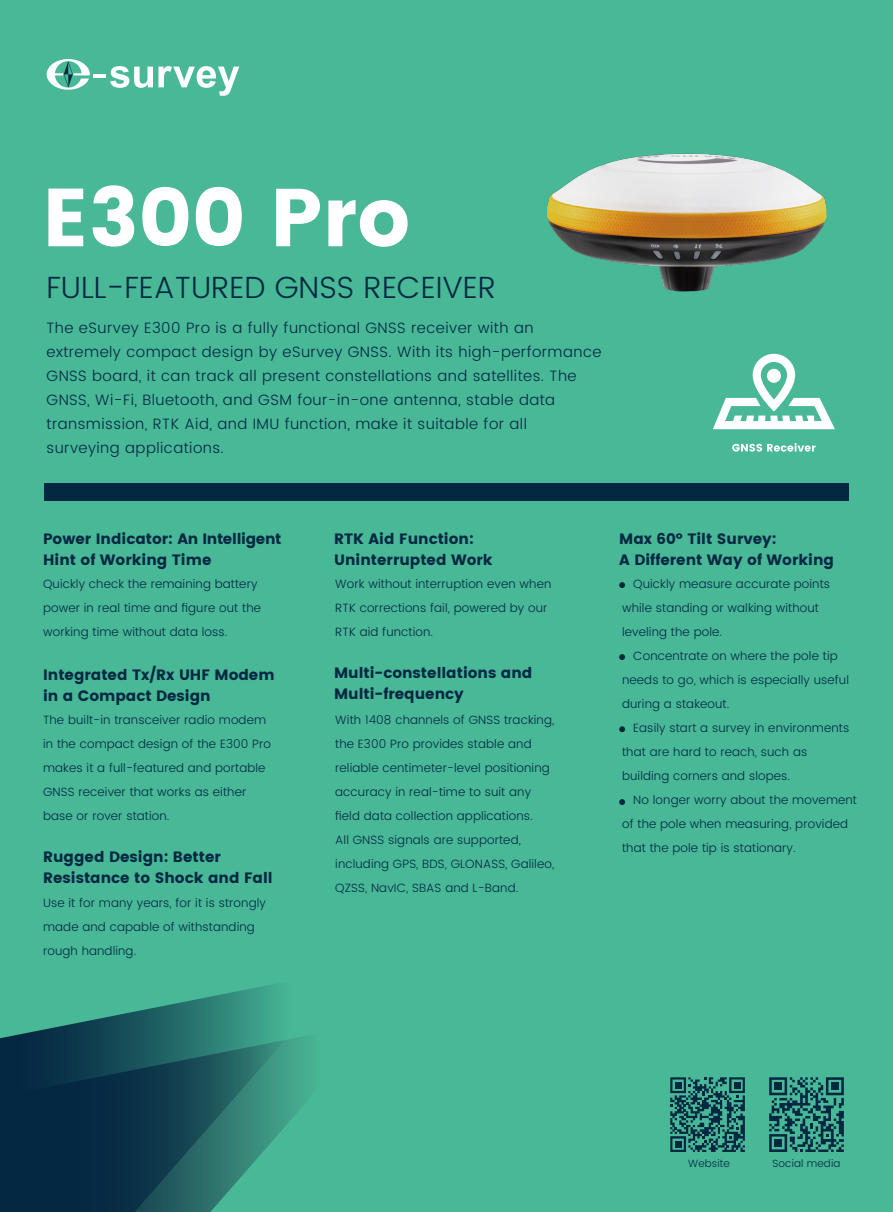
<style>
.page{position:relative;width:893px;height:1212px;background:#48b897}
.page>*{position:absolute;margin:0;border:0;box-sizing:border-box;transform-origin:0 0}
.t1{font:81.9px "Poppins";color:#fff}
.t2{font:300 30.6px "Poppins";color:#052842}
.t3{font:300 15px/24px "Poppins";letter-spacing:.03em;color:#052842}
.t4{font:15px/21px "Poppins";color:#052842}
.t5{font:300 12px/24px "Poppins";letter-spacing:.01em;color:#052842}
.t6{font:300 10.5px "Poppins";letter-spacing:.01em;color:#052842}
</style>
<div class="page">
<img style="left:547px;top:153px;width:280px;height:139px">
<div style="left:44px;top:483px;width:805px;height:18px;background:#052842"></div>
<svg style="left:0;top:984px;width:304px;height:228px"></svg>
<hr style="left:94px;top:74px;width:12px;height:4px;background:#fff">
<svg style="left:47px;top:59px;width:43px;height:31px"></svg>
<svg style="left:110px;top:66px;width:129px;height:30px"></svg>
<svg style="left:670px;top:1077px;width:75px;height:75px"></svg>
<svg style="left:769px;top:1077px;width:75px;height:75px"></svg>
<div style="left:774px;top:1082px;width:8px;height:8px;background:#052842"></div>
<div style="left:831px;top:1082px;width:8px;height:8px;background:#052842"></div>
<div style="left:774px;top:1139px;width:8px;height:8px;background:#052842"></div>
<svg style="left:619px;top:582px;width:6px;height:6px"></svg>
<svg style="left:619px;top:654px;width:6px;height:6px"></svg>
<svg style="left:619px;top:726px;width:6px;height:6px"></svg>
<svg style="left:619px;top:799px;width:6px;height:6px"></svg>
<svg style="left:713px;top:354px;width:122px;height:75px"></svg>
<svg style="left:732px;top:443px;width:84px;height:9px"></svg>
<h1 class="t1" style="left:42px;top:170px;width:370px">E300 Pro</h1>
<h2 class="t2" style="left:47px;top:265px;width:451px">FULL-FEATURED GNSS RECEIVER</h2>
<p class="t3" style="left:47px;top:317px;width:557px">The eSurvey E300 Pro is a fully functional GNSS receiver with an extremely compact design by eSurvey GNSS. With its high-performance GNSS board, it can track all present constellations and satellites. The GNSS, Wi-Fi, Bluetooth, and GSM four-in-one antenna, stable data transmission, RTK Aid, and IMU function, make it suitable for all surveying applications.</p>
<p class="t4" style="left:43px;top:528px;width:240px">Power Indicator: An Intelligent<br>Hint of Working Time</p>
<p class="t5" style="left:43px;top:572px;width:219px">Quickly check the remaining battery power in real time and figure out the working time without data loss.</p>
<p class="t4" style="left:43px;top:664px;width:233px">Integrated Tx/Rx UHF Modem in a Compact Design</p>
<p class="t5" style="left:43px;top:708px;width:229px">The built-in transceiver radio modem in the compact design of the E300 Pro makes it a full-featured and portable GNSS receiver that works as either base or rover station.</p>
<p class="t4" style="left:43px;top:846px;width:231px">Rugged Design: Better<br>Resistance to Shock and Fall</p>
<p class="t5" style="left:43px;top:891px;width:224px">Use it for many years, for it is strongly made and capable of withstanding rough handling.</p>
<p class="t4" style="left:334px;top:528px;width:160px">RTK Aid Function:<br>Uninterrupted Work</p>
<p class="t5" style="left:335px;top:573px;width:218px">Work without interruption even when<br>RTK corrections fail, powered by our<br>RTK aid function.</p>
<p class="t5" style="left:622px;top:573px;width:209px;text-indent:11px">Quickly measure accurate points while standing or walking without leveling the pole.</p>
<p class="t5" style="left:622px;top:645px;width:228px;text-indent:11px">Concentrate on where the pole tip needs to go, which is especially useful during a stakeout.</p>
<p class="t5" style="left:622px;top:717px;width:229px;text-indent:11px">Easily start a survey in environments that are hard to reach, such as building corners and slopes.</p>
<p class="t5" style="left:622px;top:789px;width:236px;text-indent:11px">No longer worry about the movement of the pole when measuring, provided that the pole tip is stationary.</p>
<p class="t4" style="left:619px;top:528px;width:216px">Max 60° Tilt Survey:<br>A Different Way of Working</p>
<p class="t4" style="left:334px;top:662px;width:200px">Multi-constellations and<br>Multi-frequency</p>
<p class="t5" style="left:335px;top:708px;width:220px">With 1408 channels of GNSS tracking, the E300 Pro provides stable and reliable centimeter-level positioning accuracy in real-time to suit any field data collection applications.<br>All GNSS signals are supported, including GPS, BDS, GLONASS, Galileo, QZSS, NavIC, SBAS and L-Band.</p>
<p class="t6" style="left:688px;top:1155px;width:43px">Website</p>
<p class="t6" style="left:772px;top:1155px;width:69px">Social media</p>
</div>
